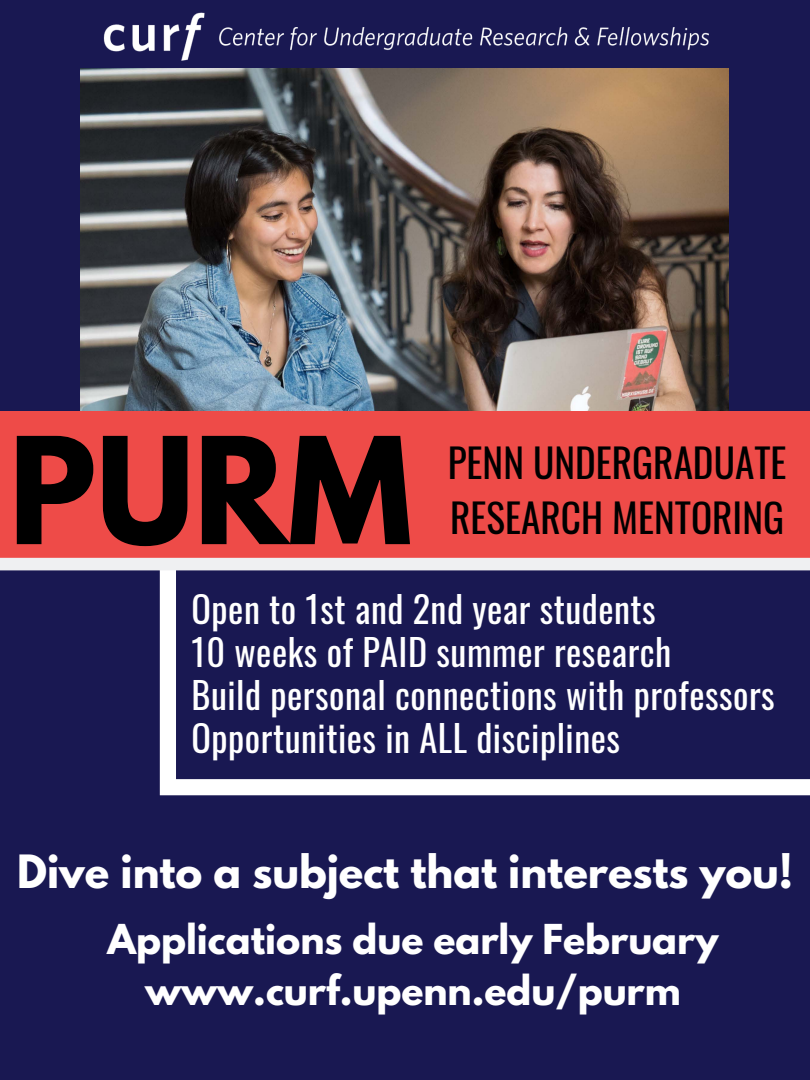
<style>
.page{position:relative;width:810px;height:1080px;background:#191852}
.page>*{position:absolute;margin:0;border:0;box-sizing:border-box;transform-origin:0 0}
.t1{font:700 131.25px "League Spartan";color:#000}
.t2{font:700 40.62px "League Spartan";color:#fff}
.t3{font:39.31px/55px "Oswald";color:#000}
.t4{font:700 36.5px/50.9px "League Spartan";color:#fff;text-align:center}
.t5{font:36.25px/42.9px "Oswald";letter-spacing:.015em;color:#fff}
</style>
<div class="page">
<img style="left:81px;top:69px;width:648px;height:342px">
<div style="left:0;top:411px;width:810px;height:156px;background:#ee4b48"></div>
<svg style="left:160px;top:570px;width:650px;height:225px"></svg>
<img style="left:102px;top:12px;width:607px;height:69px">
<div style="left:0;top:558px;width:810px;height:12px;background:#eff0f2"></div>
<h1 class="t1" style="left:9px;top:426px;width:405px">PURM</h1>
<p class="t3" style="left:448px;top:434px;width:340px">PENN UNDERGRADUATE<br>RESEARCH MENTORING</p>
<p class="t5" style="left:192px;top:586px;width:585px">Open to 1st and 2nd year students<br>10 weeks of PAID summer research<br>Build personal connections with professors Opportunities in ALL disciplines</p>
<p class="t2" style="left:17px;top:851px;width:777px">Dive into a subject that interests you!</p>
<p class="t4" style="left:108px;top:919px;width:613px">Applications due early February www.curf.upenn.edu/purm</p>
</div>
